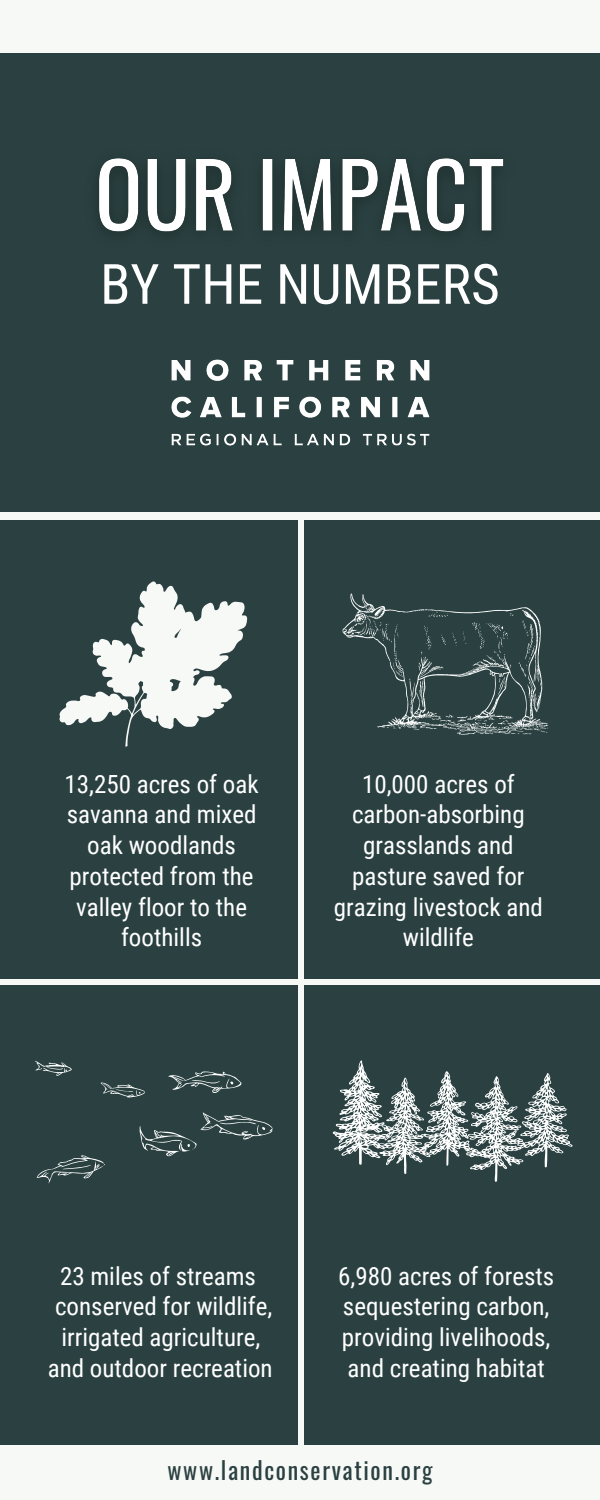
<style>
.page{position:relative;width:600px;height:1500px;background:#f7f9f7}
.page>*{position:absolute;margin:0;border:0;box-sizing:border-box;transform-origin:0 0}
.t1{font:55.6px "Roboto Condensed";color:#fff}
.t2{font:25px/30.8px "Roboto Condensed";color:#fff;text-align:center}
.t3{font:24px "Oswald";letter-spacing:.07em;color:#2b4141}
</style>
<div class="page">
<div style="left:0;top:53px;width:600px;height:459px;background:#2b4141"></div>
<div style="left:0;top:520px;width:297px;height:459px;background:#2b4141"></div>
<div style="left:304px;top:520px;width:296px;height:459px;background:#2b4141"></div>
<div style="left:0;top:986px;width:297px;height:459px;background:#2b4141"></div>
<div style="left:304px;top:986px;width:296px;height:459px;background:#2b4141"></div>
<svg style="left:343px;top:593px;width:206px;height:142px"></svg>
<svg style="left:35px;top:1060px;width:238px;height:124px"></svg>
<svg style="left:333px;top:1060px;width:240px;height:122px"></svg>
<img style="left:171px;top:359px;width:259px;height:87px">
<svg style="left:59px;top:581px;width:188px;height:166px"></svg>
<img style="left:99px;top:158px;width:405px;height:74px">
<p class="t1" style="left:100px;top:252px;width:401px">BY THE NUMBERS</p>
<p class="t2" style="left:64px;top:769px;width:196px">13,250 acres of oak savanna and mixed oak woodlands protected from the valley floor to the foothills</p>
<p class="t2" style="left:334px;top:769px;width:210px">10,000 acres of carbon-absorbing grasslands and pasture saved for grazing livestock and wildlife</p>
<p class="t2" style="left:48px;top:1261px;width:227px">23 miles of streams conserved for wildlife, irrigated agriculture, and outdoor recreation</p>
<p class="t2" style="left:338px;top:1261px;width:218px;text-align:left">6,980 acres of forests sequestering carbon, providing livelihoods, and creating habitat</p>
<p class="t3" style="left:167px;top:1451px;width:267px">www.landconservation.org</p>
</div>
